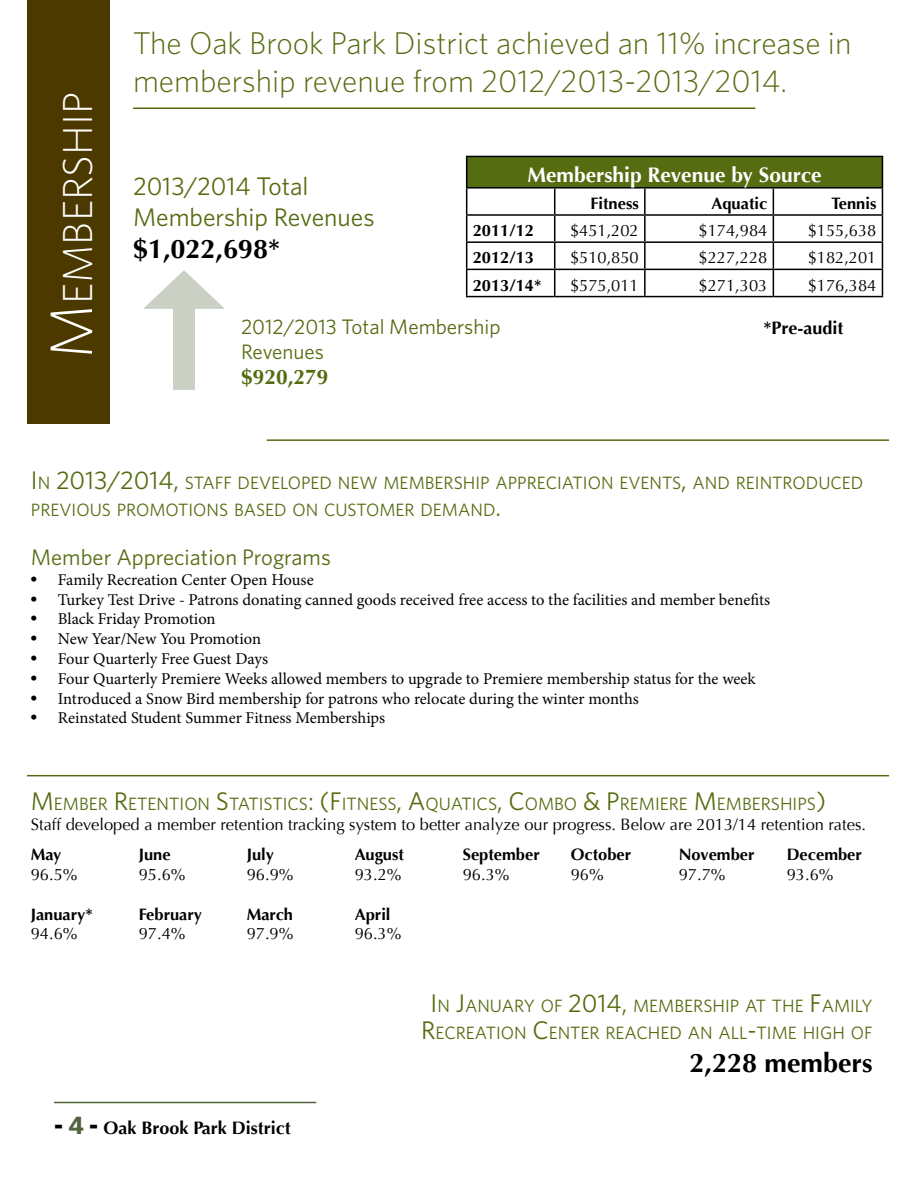
<style>
.page{position:relative;width:918px;height:1188px;background:#fff}
.page>*{position:absolute;margin:0;border:0;box-sizing:border-box;transform-origin:0 0}
.t1{font:300 42px "Whitney";color:#fff}
.t2{font:300 31.5px/37.8px "Whitney";color:#566c11}
.t3{font:700 27px "Optima";color:#000}
.t4{font:25.5px/30.6px "Whitney";color:#566c11}
.t5{font:22.5px "Whitney";color:#566c11}
.t6{font:21px/25.2px "Whitney";color:#566c11}
.t7{font:700 21px "Optima";color:#fff}
.t8{font:700 21px "Optima";color:#566c11}
.t9{font:700 18px "Optima";color:#000}
.t10{font:17.85px/27px "Whitney";color:#566c11}
.t11{font:16.5px "Minion Pro";letter-spacing:-.005em;color:#000}
.t12{font:16.5px "Optima";color:#000}
.t13{font:700 16.5px "Optima";color:#000}
.s1{font-size:60px}
.s2{font-size:25.5px}
.s3{font-family:"Times";font-size:18px}
.s4{font-family:"Whitney";font-size:25.5px}
.s5{font-family:"Whitney";font-size:25.5px;color:#52633d}
</style>
<div class="page">
<hr style="left:54px;top:1102px;width:262px;height:1px;background:#52633d">
<svg style="left:143px;top:270px;width:82px;height:39px"></svg>
<div style="left:173px;top:299px;width:22px;height:91px;background:#cbd0c5"></div>
<div style="left:27px;top:0;width:82px;height:423px;background:#4b3900"></div>
<div style="left:467px;top:156px;width:415px;height:32px;background:#566c11"></div>
<hr style="left:882px;top:157px;width:1px;height:30px;background:#000">
<hr style="left:466px;top:156px;width:89px;height:1px;background:#000">
<hr style="left:555px;top:156px;width:90px;height:1px;background:#000">
<hr style="left:645px;top:156px;width:128px;height:1px;background:#000">
<hr style="left:773px;top:156px;width:110px;height:1px;background:#000">
<hr style="left:466px;top:157px;width:1px;height:30px;background:#000">
<hr style="left:466px;top:214px;width:89px;height:2px;background:#000">
<hr style="left:555px;top:214px;width:90px;height:2px;background:#000">
<hr style="left:645px;top:214px;width:128px;height:2px;background:#000">
<hr style="left:773px;top:214px;width:110px;height:2px;background:#000">
<hr style="left:466px;top:241px;width:89px;height:2px;background:#000">
<hr style="left:555px;top:241px;width:90px;height:2px;background:#000">
<hr style="left:645px;top:241px;width:128px;height:2px;background:#000">
<hr style="left:773px;top:241px;width:110px;height:2px;background:#000">
<hr style="left:466px;top:269px;width:89px;height:1px;background:#000">
<hr style="left:555px;top:269px;width:90px;height:1px;background:#000">
<hr style="left:645px;top:269px;width:128px;height:1px;background:#000">
<hr style="left:773px;top:269px;width:110px;height:1px;background:#000">
<hr style="left:466px;top:296px;width:89px;height:1px;background:#000">
<hr style="left:555px;top:296px;width:90px;height:1px;background:#000">
<hr style="left:645px;top:296px;width:128px;height:1px;background:#000">
<hr style="left:773px;top:296px;width:110px;height:1px;background:#000">
<hr style="left:644px;top:189px;width:2px;height:25px;background:#000">
<hr style="left:644px;top:216px;width:2px;height:25px;background:#000">
<hr style="left:644px;top:243px;width:2px;height:26px;background:#000">
<svg style="left:554px;top:189px;width:1px;height:107px"></svg>
<hr style="left:644px;top:270px;width:2px;height:26px;background:#000">
<svg style="left:773px;top:189px;width:1px;height:107px"></svg>
<hr style="left:466px;top:187px;width:89px;height:2px;background:#000">
<hr style="left:555px;top:187px;width:90px;height:2px;background:#000">
<hr style="left:645px;top:187px;width:128px;height:2px;background:#000">
<hr style="left:773px;top:187px;width:110px;height:2px;background:#000">
<svg style="left:466px;top:189px;width:1px;height:107px"></svg>
<svg style="left:882px;top:189px;width:1px;height:107px"></svg>
<hr style="left:133px;top:108px;width:622px;height:1px;background:#566c11">
<hr style="left:267px;top:439px;width:622px;height:2px;background:#566c11">
<hr style="left:27px;top:775px;width:862px;height:1px;background:#566c11">
<h1 class="t1" style="left:52px;top:359px;width:268px;rotate:-90deg"><span class="s1">M</span> embership</h1>
<h2 class="t2" style="left:133px;top:24px;width:720px">The Oak Brook Park District achieved an 11% increase in membership revenue from 2012/2013-2013/2014.</h2>
<h3 class="t4" style="left:133px;top:171px;width:243px">2013/2014 Total<br>Membership Revenues</h3>
<h3 class="t3" style="left:133px;top:234px;width:149px">$1,022,698*</h3>
<p class="t7" style="left:527px;top:162px;width:296px">Membership Revenue by Source</p>
<p class="t13" style="left:591px;top:194px;width:50px">Fitness</p>
<p class="t13" style="left:711px;top:194px;width:57px">Aquatic</p>
<p class="t13" style="left:831px;top:194px;width:47px">Tennis</p>
<p class="t13" style="left:473px;top:221px;width:63px">2011/12</p>
<p class="t12" style="left:570px;top:221px;width:70px">$451,202</p>
<p class="t12" style="left:699px;top:221px;width:70px">$174,984</p>
<p class="t12" style="left:808px;top:221px;width:70px">$155,638</p>
<p class="t13" style="left:473px;top:248px;width:63px">2012/13</p>
<p class="t12" style="left:570px;top:248px;width:70px">$510,850</p>
<p class="t12" style="left:699px;top:248px;width:70px">$227,228</p>
<p class="t12" style="left:808px;top:248px;width:70px">$182,201</p>
<p class="t13" style="left:473px;top:275px;width:70px">2013/14*</p>
<p class="t12" style="left:570px;top:275px;width:70px">$575,011</p>
<p class="t12" style="left:699px;top:275px;width:70px">$271,303</p>
<p class="t12" style="left:808px;top:275px;width:70px">$176,384</p>
<p class="t6" style="left:241px;top:314px;width:261px">2012/2013 Total Membership<br>Revenues</p>
<p class="t8" style="left:241px;top:365px;width:89px">$920,279</p>
<p class="t9" style="left:764px;top:317px;width:82px">*Pre-audit</p>
<p class="t10" style="left:31px;top:469px;width:834px"><span class="s2">I</span> N <span class="s2">2013/2014,</span> STAFF DEVELOPED NEW MEMBERSHIP APPRECIATION EVENTS<span class="s2">,</span> AND REINTRODUCED<br>PREVIOUS PROMOTIONS BASED ON CUSTOMER DEMAND<span class="s2">.</span></p>
<h3 class="t5" style="left:31px;top:543px;width:302px">Member Appreciation Programs</h3>
<p class="t11" style="left:31px;top:568px;width:284px"><span class="s3">•</span> Family Recreation Center Open House</p>
<p class="t11" style="left:31px;top:588px;width:741px"><span class="s3">•</span> Turkey Test Drive - Patrons donating canned goods received free access to the facilities and member benefits</p>
<p class="t11" style="left:31px;top:608px;width:186px"><span class="s3">•</span> Black Friday Promotion</p>
<p class="t11" style="left:31px;top:628px;width:232px"><span class="s3">•</span> New Year/New You Promotion</p>
<p class="t11" style="left:31px;top:648px;width:239px"><span class="s3">•</span> Four Quarterly Free Guest Days</p>
<p class="t11" style="left:31px;top:667px;width:726px"><span class="s3">•</span> Four Quarterly Premiere Weeks allowed members to upgrade to Premiere membership status for the week</p>
<p class="t11" style="left:31px;top:687px;width:609px"><span class="s3">•</span> Introduced a Snow Bird membership for patrons who relocate during the winter months</p>
<p class="t11" style="left:31px;top:707px;width:356px"><span class="s3">•</span> Reinstated Student Summer Fitness Memberships</p>
<p class="t10" style="left:31px;top:790px;width:797px"><span class="s2">M</span> EMBER <span class="s2">R</span>ETENTION <span class="s2">S</span>TATISTICS<span class="s2">: (F</span>ITNESS<span class="s2">, A</span>QUATICS<span class="s2">, C</span>OMBO <span class="s2">&amp; P</span>REMIERE <span class="s2">M</span> EMBERSHIPS<span class="s2">)</span></p>
<p class="t12" style="left:31px;top:814px;width:837px">Staff developed a member retention tracking system to better analyze our progress. Below are 2013/14 retention rates.</p>
<p class="t13" style="left:31px;top:845px;width:32px">May</p>
<p class="t13" style="left:139px;top:845px;width:33px">June</p>
<p class="t13" style="left:247px;top:845px;width:29px">July</p>
<p class="t13" style="left:355px;top:845px;width:51px">August</p>
<p class="t13" style="left:463px;top:845px;width:79px">September</p>
<p class="t13" style="left:571px;top:845px;width:62px">October</p>
<p class="t13" style="left:679px;top:845px;width:77px">November</p>
<p class="t13" style="left:787px;top:845px;width:77px">December</p>
<p class="t12" style="left:31px;top:865px;width:48px">96.5%</p>
<p class="t12" style="left:139px;top:865px;width:48px">95.6%</p>
<p class="t12" style="left:247px;top:865px;width:48px">96.9%</p>
<p class="t12" style="left:355px;top:865px;width:48px">93.2%</p>
<p class="t12" style="left:463px;top:865px;width:48px">96.3%</p>
<p class="t12" style="left:571px;top:865px;width:35px">96%</p>
<p class="t12" style="left:679px;top:865px;width:48px">97.7%</p>
<p class="t12" style="left:787px;top:865px;width:48px">93.6%</p>
<p class="t13" style="left:31px;top:904px;width:64px">January*</p>
<p class="t13" style="left:139px;top:904px;width:65px">February</p>
<p class="t13" style="left:247px;top:904px;width:48px">March</p>
<p class="t13" style="left:355px;top:904px;width:37px">April</p>
<p class="t12" style="left:31px;top:924px;width:48px">94.6%</p>
<p class="t12" style="left:139px;top:924px;width:48px">97.4%</p>
<p class="t12" style="left:247px;top:924px;width:48px">97.9%</p>
<p class="t12" style="left:355px;top:924px;width:48px">96.3%</p>
<p class="t9" style="left:54px;top:1117px;width:238px"><span class="s4">-</span> <span class="s5">4</span> <span class="s4">-</span> Oak Brook Park District</p>
<p class="t10" style="left:421px;top:992px;width:453px;text-align:center"><span class="s2">I</span> N <span class="s2">J</span>ANUARY OF <span class="s2">2014,</span> MEMBERSHIP AT THE <span class="s2">F</span>AMILY<br><span class="s2">R</span>ECREATION <span class="s2">C</span>ENTER REACHED AN ALL<span class="s2">-</span>TIME HIGH OF</p>
<h3 class="t3" style="left:690px;top:1047px;width:185px">2,228 members</h3>
</div>
